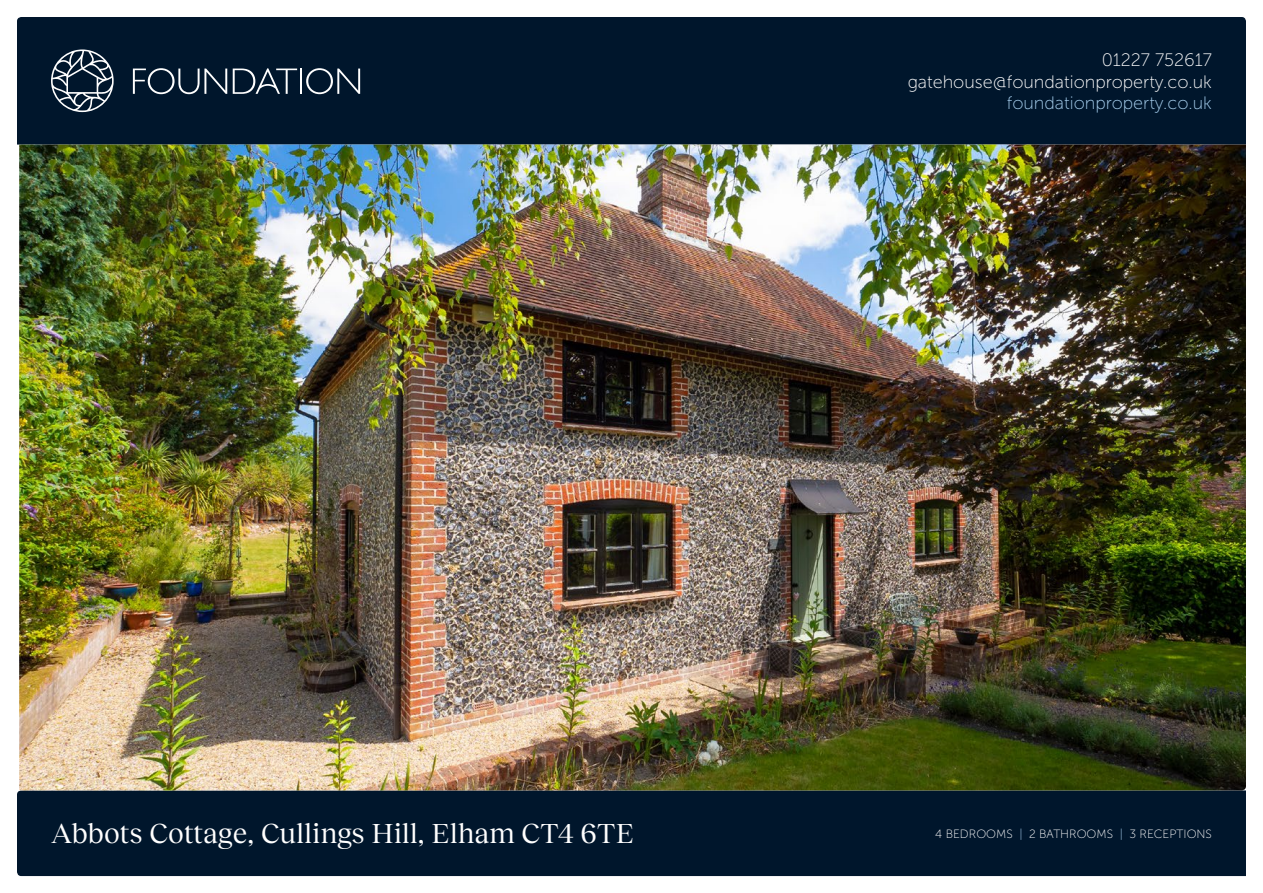
<style>
.page{position:relative;width:1263px;height:893px;background:#fff}
.page>*{position:absolute;margin:0;border:0;box-sizing:border-box;transform-origin:0 0}
.t1{font:28.5px "Reckless Neue";color:#fff}
.t2{font:18px/21.6px "Museo Sans 100";color:#fff;text-align:right}
.t3{font:18px "Museo Sans 100";color:#a7cfee}
.t4{font:12px "Museo Sans 100";color:#fff}
.s1{color:#a7cfee}
</style>
<div class="page">
<div style="left:17px;top:790px;width:1229px;height:86px;background:#00162c"></div>
<div style="left:17px;top:17px;width:1229px;height:128px;background:#00162c"></div>
<hr style="left:300px;top:69px;width:2px;height:25px;background:#fff">
<svg style="left:233px;top:68px;width:64px;height:26px"></svg>
<svg style="left:133px;top:68px;width:94px;height:26px"></svg>
<svg style="left:306px;top:68px;width:54px;height:26px"></svg>
<svg style="left:51px;top:49px;width:63px;height:63px"></svg>
<img style="left:19px;top:145px;width:1227px;height:645px">
<p class="t2" style="left:908px;top:49px;width:306px">01227 752617 gatehouse@foundationproperty.co.uk</p>
<p class="t3" style="left:1007px;top:94px;width:207px">foundationproperty.co.uk</p>
<h1 class="t1" style="left:51px;top:813px;width:584px">Abbots Cottage, Cullings Hill, Elham CT4 6TE</h1>
<p class="t4" style="left:935px;top:827px;width:278px">4 BEDROOMS <span class="s1">|</span> 2 BATHROOMS <span class="s1">|</span> 3 RECEPTIONS</p>
</div>
